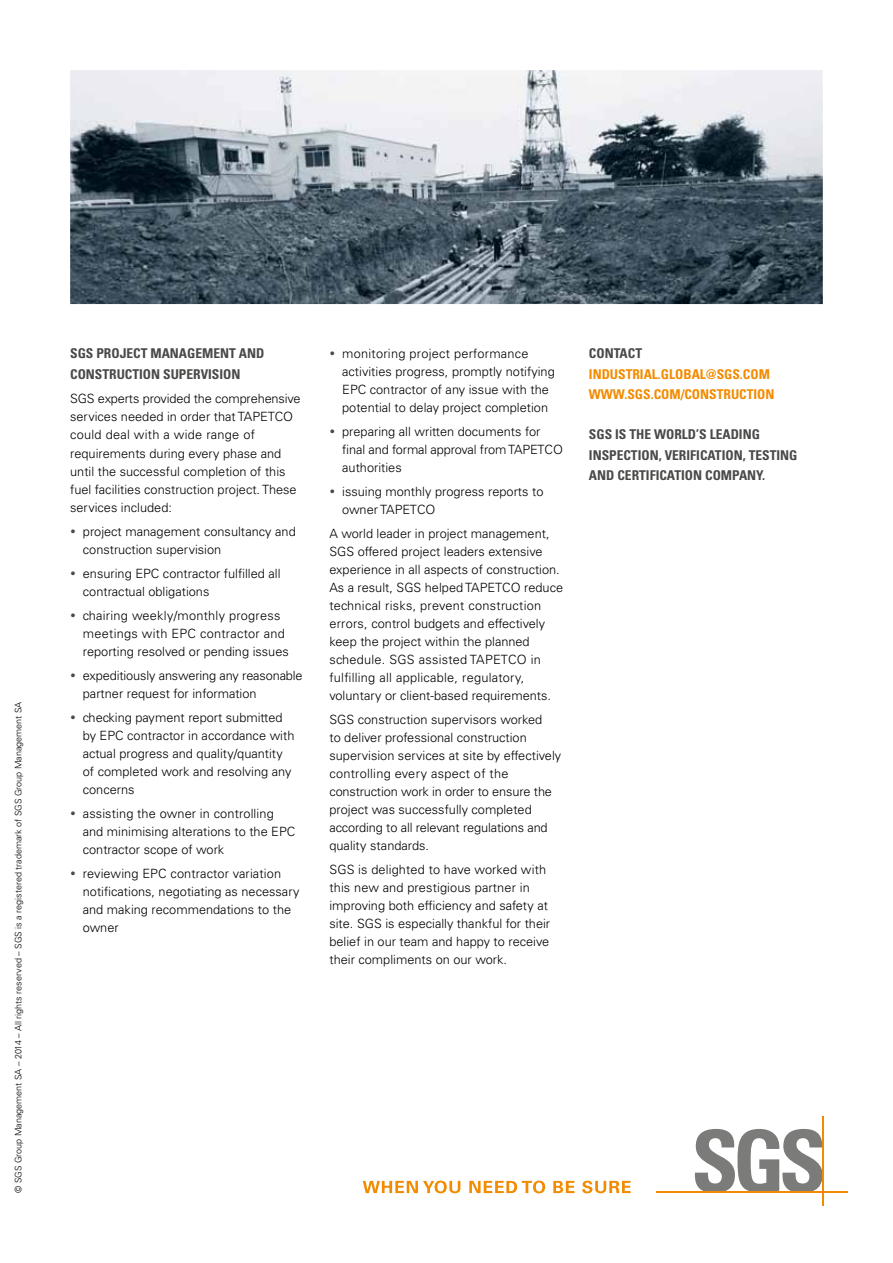
<style>
.page{position:relative;width:893px;height:1263px;background:#fff}
.page>*{position:absolute;margin:0;border:0;box-sizing:border-box;transform-origin:0 0}
.t1{font:700 condensed 13.5px/20.2px "Univers LT Std";color:#494948}
.t2{font:700 condensed 13.5px/20.2px "Univers LT Std";color:#f28b00}
.t3{font:300 12.75px/18px "Univers LT Std";color:#000}
.t4{font:300 12.75px/18px "Univers LT Std";letter-spacing:.02em;color:#000}
.t5{font:300 9px "Univers LT Std";color:#000}
</style>
<div class="page">
<img style="left:70px;top:70px;width:753px;height:234px">
<svg style="left:363px;top:1180px;width:97px;height:13px"></svg>
<svg style="left:469px;top:1180px;width:76px;height:13px"></svg>
<svg style="left:553px;top:1181px;width:22px;height:12px"></svg>
<svg style="left:582px;top:1181px;width:49px;height:12px"></svg>
<svg style="left:694px;top:1129px;width:128px;height:63px"></svg>
<hr style="left:656px;top:1192px;width:192px;height:1px;background:#f28b00">
<hr style="left:822px;top:1116px;width:2px;height:90px;background:#f28b00">
<p class="t5" style="left:13px;top:1193px;width:492px;rotate:-90deg">© SGS Group Management SA – 2014 – All rights reserved – SGS is a registered trademark of SGS Group Management SA</p>
<p class="t1" style="left:70px;top:343px;width:196px">SGS PROJECT MANAGEMENT AND<br>CONSTRUCTION SUPERVISION</p>
<p class="t3" style="left:70px;top:390px;width:232px">SGS experts provided the comprehensive services needed in order that TAPETCO could deal with a wide range of requirements during every phase and until the successful completion of this fuel facilities construction project. These services included:</p>
<p class="t3" style="left:83px;top:522px;width:214px">project management consultancy and construction supervision</p>
<p class="t3" style="left:83px;top:564px;width:199px">ensuring EPC contractor fulfilled all contractual obligations</p>
<p class="t4" style="left:83px;top:606px;width:207px">chairing weekly/monthly progress meetings with EPC contractor and reporting resolved or pending issues</p>
<p class="t3" style="left:83px;top:666px;width:221px">expeditiously answering any reasonable partner request for information</p>
<p class="t3" style="left:83px;top:708px;width:213px">checking payment report submitted by EPC contractor in accordance with actual progress and quality/quantity of completed work and resolving any concerns</p>
<p class="t3" style="left:83px;top:804px;width:214px">assisting the owner in controlling and minimising alterations to the EPC contractor scope of work</p>
<p class="t3" style="left:83px;top:864px;width:218px">reviewing EPC contractor variation notifications, negotiating as necessary and making recommendations to the owner</p>
<p class="t3" style="left:342px;top:344px;width:214px">monitoring project performance activities progress, promptly notifying EPC contractor of any issue with the potential to delay project completion</p>
<p class="t3" style="left:342px;top:422px;width:222px">preparing all written documents for final and formal approval from TAPETCO authorities</p>
<p class="t3" style="left:342px;top:482px;width:203px">issuing monthly progress reports to owner TAPETCO</p>
<p class="t3" style="left:329px;top:524px;width:235px">A world leader in project management, SGS offered project leaders extensive experience in all aspects of construction.<br>As a result, SGS helped TAPETCO reduce technical risks, prevent construction errors, control budgets and effectively keep the project within the planned schedule. SGS assisted TAPETCO in fulfilling all applicable, regulatory, voluntary or client-based requirements.</p>
<p class="t3" style="left:329px;top:710px;width:233px">SGS construction supervisors worked<br>to deliver professional construction supervision services at site by effectively controlling every aspect of the construction work in order to ensure the project was successfully completed according to all relevant regulations and quality standards.</p>
<p class="t3" style="left:329px;top:860px;width:222px">SGS is delighted to have worked with this new and prestigious partner in improving both efficiency and safety at site. SGS is especially thankful for their belief in our team and happy to receive their compliments on our work.</p>
<p class="t1" style="left:589px;top:343px;width:55px">CONTACT</p>
<p class="t2" style="left:589px;top:364px;width:187px">INDUSTRIAL.GLOBAL@SGS.COM<br>WWW.SGS.COM/CONSTRUCTION</p>
<p class="t1" style="left:589px;top:424px;width:208px">SGS IS THE WORLD’S LEADING<br>INSPECTION, VERIFICATION, TESTING<br>AND CERTIFICATION COMPANY.</p>
</div>
